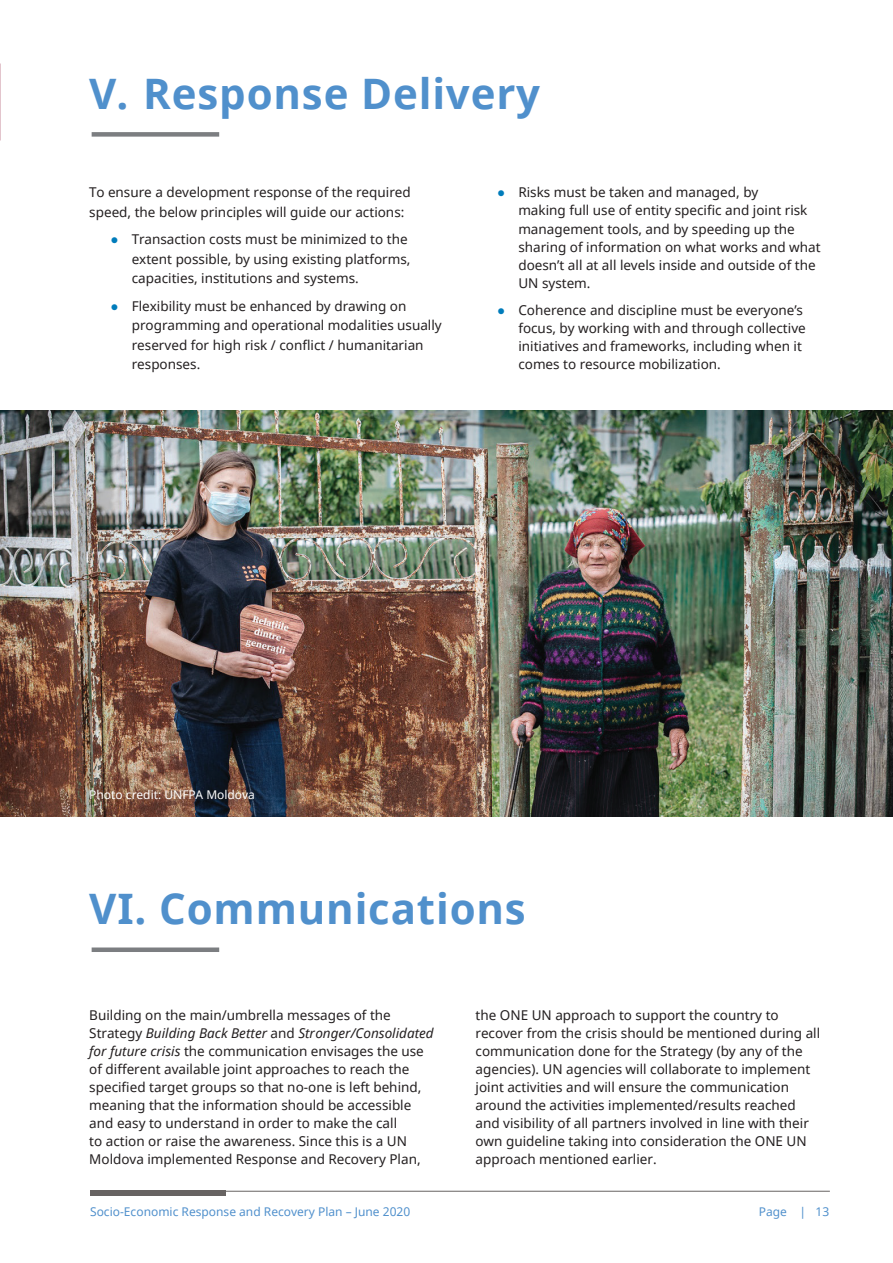
<style>
.page{position:relative;width:893px;height:1263px;background:#fff}
.page>*{position:absolute;margin:0;border:0;box-sizing:border-box;transform-origin:0 0}
.t1{font:700 42px "Noto Sans";letter-spacing:.02em;color:#5090cc}
.t2{font:13.5px/18px "Noto Sans";color:#231f20}
.t3{font:12px "Noto Sans";color:#5090cc}
.t4{font:12px "Noto Sans";color:#fff}
.s1{color:#007cbb}
.s2{font-style:italic}
</style>
<div class="page">
<hr style="left:90px;top:1191px;width:740px;height:1px;background:#676362">
<div style="left:90px;top:1190px;width:135px;height:5px;background:#676362"></div>
<div style="left:92px;top:132px;width:127px;height:5px;background:#7c7e81"></div>
<div style="left:92px;top:947px;width:127px;height:5px;background:#7c7e81"></div>
<img style="left:0;top:410px;width:893px;height:406px">
<h1 class="t1" style="left:89px;top:64px;width:452px">V. Response Delivery</h1>
<p class="t2" style="left:89px;top:182px;width:323px;line-height:19.4px">To ensure a development response of the required speed, the below principles will guide our actions:</p>
<p class="t2" style="left:132px;top:230px;width:280px;line-height:19.4px;text-indent:-21px"><span class="s1">●</span> Transaction costs must be minimized to the extent possible, by using existing platforms, capacities, institutions and systems.</p>
<p class="t2" style="left:132px;top:296px;width:311px;line-height:19.4px;text-indent:-21px"><span class="s1">●</span> Flexibility must be enhanced by drawing on programming and operational modalities usually reserved for high risk / conflict / humanitarian responses.</p>
<p class="t2" style="left:518px;top:183px;width:304px;text-indent:-21px"><span class="s1">●</span> Risks must be taken and managed, by<br>making full use of entity specific and joint risk management tools, and by speeding up the sharing of information on what works and what doesn’t all at all levels inside and outside of the UN system.</p>
<p class="t2" style="left:518px;top:300px;width:289px;text-indent:-21px"><span class="s1">●</span> Coherence and discipline must be everyone’s focus, by working with and through collective initiatives and frameworks, including when it comes to resource mobilization.</p>
<p class="t4" style="left:89px;top:787px;width:167px">Photo credit: UNFPA Moldova</p>
<h1 class="t1" style="left:89px;top:879px;width:438px">VI. Communications</h1>
<p class="t2" style="left:89px;top:1006px;width:346px">Building on the main/umbrella messages of the Strategy <span class="s2">Building Back Better</span> and <span class="s2">Stronger/Consolidated for future crisis</span> the communication envisages the use of different available joint approaches to reach the specified target groups so that no-one is left behind, meaning that the information should be accessible and easy to understand in order to make the call<br>to action or raise the awareness. Since this is a UN Moldova implemented Response and Recovery Plan,</p>
<p class="t2" style="left:476px;top:1006px;width:346px">the ONE UN approach to support the country to recover from the crisis should be mentioned during all communication done for the Strategy (by any of the agencies). UN agencies will collaborate to implement joint activities and will ensure the communication around the activities implemented/results reached and visibility of all partners involved in line with their own guideline taking into consideration the ONE UN approach mentioned earlier.</p>
<p class="t3" style="left:90px;top:1204px;width:322px">Socio-Economic Response and Recovery Plan – June 2020</p>
<p class="t3" style="left:759px;top:1204px;width:72px">Page | 13</p>
</div>
